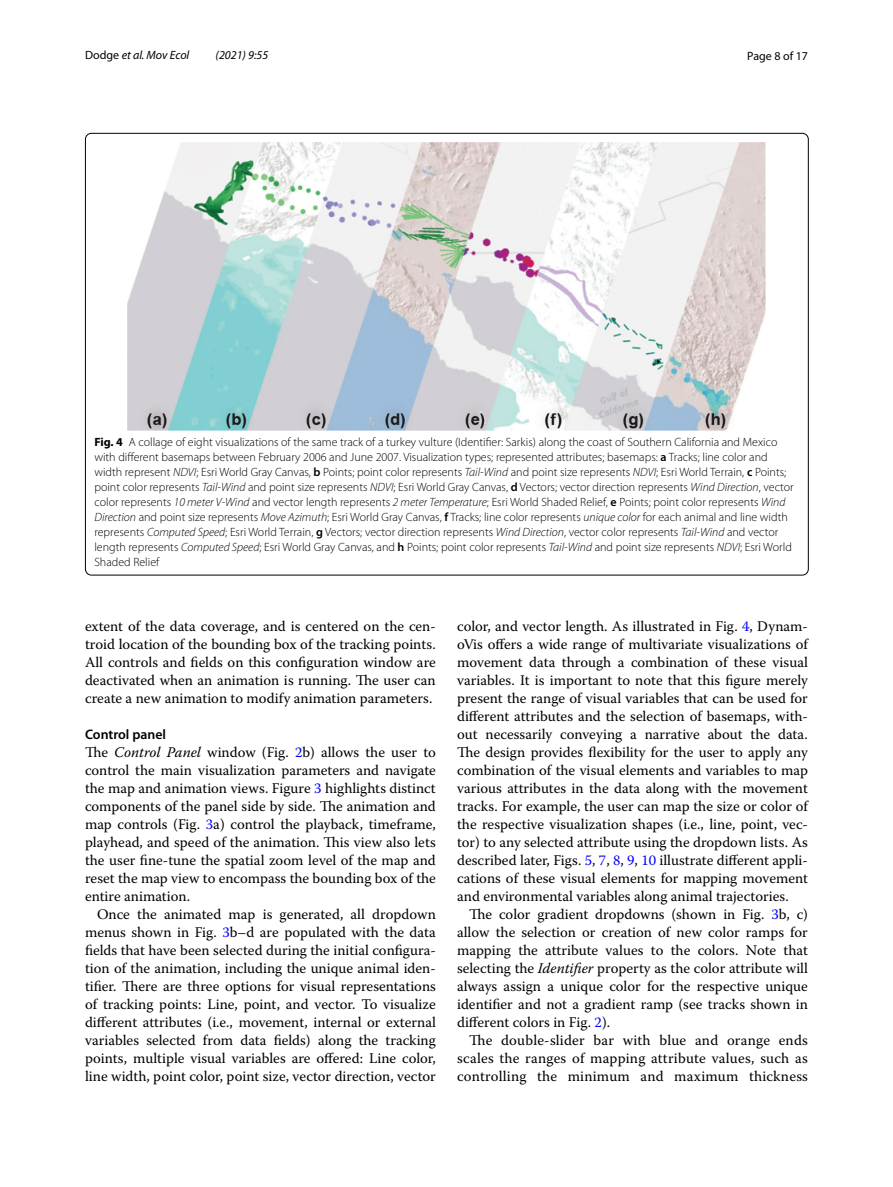
<style>
.page{position:relative;width:893px;height:1187px;background:#fff}
.page>*{position:absolute;margin:0;border:0;box-sizing:border-box;transform-origin:0 0}
.t1{font:14.7px/18px "Warnock Pro";color:#000;text-align:justify}
.t2{font:600 13.8px "Myriad Pro";color:#000}
.t3{font:300 12px/15px "Myriad Pro";color:#000}
.t4{font:italic 12px "Myriad Pro";color:#000}
.t5{font:12px "Myriad Pro";color:#000}
.s1{font-style:normal}
.s2{font-weight:700}
.s3{font-weight:600}
.s4{font-style:italic}
.s5{color:#00f}
</style>
<div class="page">
<img style="left:128px;top:142px;width:638px;height:288px">
<p class="t4" style="left:85px;top:48px;width:106px"><span class="s1">Dodge</span> et al. Mov Ecol</p>
<p class="t4" style="left:216px;top:48px;width:54px">(2021) 9:55</p>
<p class="t5" style="left:747px;top:48px;width:62px">Page 8 of 17</p>
<p class="t3" style="left:94px;top:434px;width:701px"><span class="s2">Fig. 4</span> A collage of eight visualizations of the same track of a turkey vulture (Identifier: Sarkis) along the coast of Southern California and Mexico with different basemaps between February 2006 and June 2007. Visualization types; represented attributes; basemaps: <span class="s3">a</span> Tracks; line color and width represent <span class="s4">NDVI</span>; Esri World Gray Canvas, <span class="s3">b</span> Points; point color represents <span class="s4">Tail-Wind</span> and point size represents <span class="s4">NDVI</span>; Esri World Terrain, <span class="s3">c</span> Points; point color represents <span class="s4">Tail-Wind</span> and point size represents <span class="s4">NDVI</span>; Esri World Gray Canvas, <span class="s3">d</span> Vectors; vector direction represents <span class="s4">Wind Direction</span>, vector color represents <span class="s4">10 meter V-Wind</span> and vector length represents <span class="s4">2 meter Temperature</span>; Esri World Shaded Relief, <span class="s3">e</span> Points; point color represents <span class="s4">Wind Direction</span> and point size represents <span class="s4">Move Azimuth</span>; Esri World Gray Canvas, <span class="s3">f</span> Tracks; line color represents <span class="s4">unique color</span> for each animal and line width represents <span class="s4">Computed Speed</span>; Esri World Terrain, <span class="s3">g</span> Vectors; vector direction represents <span class="s4">Wind Direction</span>, vector color represents <span class="s4">Tail-Wind</span> and vector length represents <span class="s4">Computed Speed</span>; Esri World Gray Canvas, and <span class="s3">h</span> Points; point color represents <span class="s4">Tail-Wind</span> and point size represents <span class="s4">NDVI</span>; Esri World Shaded Relief</p>
<p class="t1" style="left:85px;top:616px;width:352px">extent of the data coverage, and is centered on the cen&shy;troid location of the bounding box of the tracking points.<br>All controls and fields on this configuration window are deactivated when an animation is running. The user can create a new animation to modify animation parameters.</p>
<p class="t2" style="left:85px;top:725px;width:82px">Control panel</p>
<p class="t1" style="left:85px;top:742px;width:352px">The <span class="s4">Control Panel</span> window (Fig. <span class="s5">2</span>b) allows the user to control the main visualization parameters and navigate the map and animation views. Figure <span class="s5">3</span> highlights distinct components of the panel side by side. The animation and map controls (Fig. <span class="s5">3</span>a) control the playback, timeframe, playhead, and speed of the animation. This view also lets the user fine-tune the spatial zoom level of the map and reset the map view to encompass the bounding box of the entire animation.</p>
<p class="t1" style="left:85px;top:904px;width:352px;text-indent:12px">Once the animated map is generated, all dropdown menus shown in Fig. <span class="s5">3</span>b–d are populated with the data fields that have been selected during the initial configura&shy;tion of the animation, including the unique animal iden&shy;tifier. There are three options for visual representations of tracking points: Line, point, and vector. To visualize different attributes (i.e., movement, internal or external variables selected from data fields) along the tracking points, multiple visual variables are offered: Line color, line width, point color, point size, vector direction, vector</p>
<p class="t1" style="left:457px;top:616px;width:352px">color, and vector length. As illustrated in Fig. <span class="s5">4</span>, Dynam&shy;oVis offers a wide range of multivariate visualizations of movement data through a combination of these visual variables. It is important to note that this figure merely present the range of visual variables that can be used for different attributes and the selection of basemaps, with&shy;out necessarily conveying a narrative about the data.<br>The design provides flexibility for the user to apply any combination of the visual elements and variables to map various attributes in the data along with the movement tracks. For example, the user can map the size or color of the respective visualization shapes (i.e., line, point, vec&shy;tor) to any selected attribute using the dropdown lists. As described later, Figs. <span class="s5">5</span>, <span class="s5">7</span>, <span class="s5">8</span>, <span class="s5">9</span>, <span class="s5">10</span> illustrate different appli&shy;cations of these visual elements for mapping movement and environmental variables along animal trajectories.</p>
<p class="t1" style="left:457px;top:904px;width:352px;text-indent:12px">The color gradient dropdowns (shown in Fig. <span class="s5">3</span>b, c) allow the selection or creation of new color ramps for mapping the attribute values to the colors. Note that selecting the <span class="s4">Identifier</span> property as the color attribute will always assign a unique color for the respective unique identifier and not a gradient ramp (see tracks shown in different colors in Fig. <span class="s5">2</span>).</p>
<p class="t1" style="left:457px;top:1030px;width:352px;text-indent:12px">The double-slider bar with blue and orange ends scales the ranges of mapping attribute values, such as controlling the minimum and maximum thickness</p>
</div>
